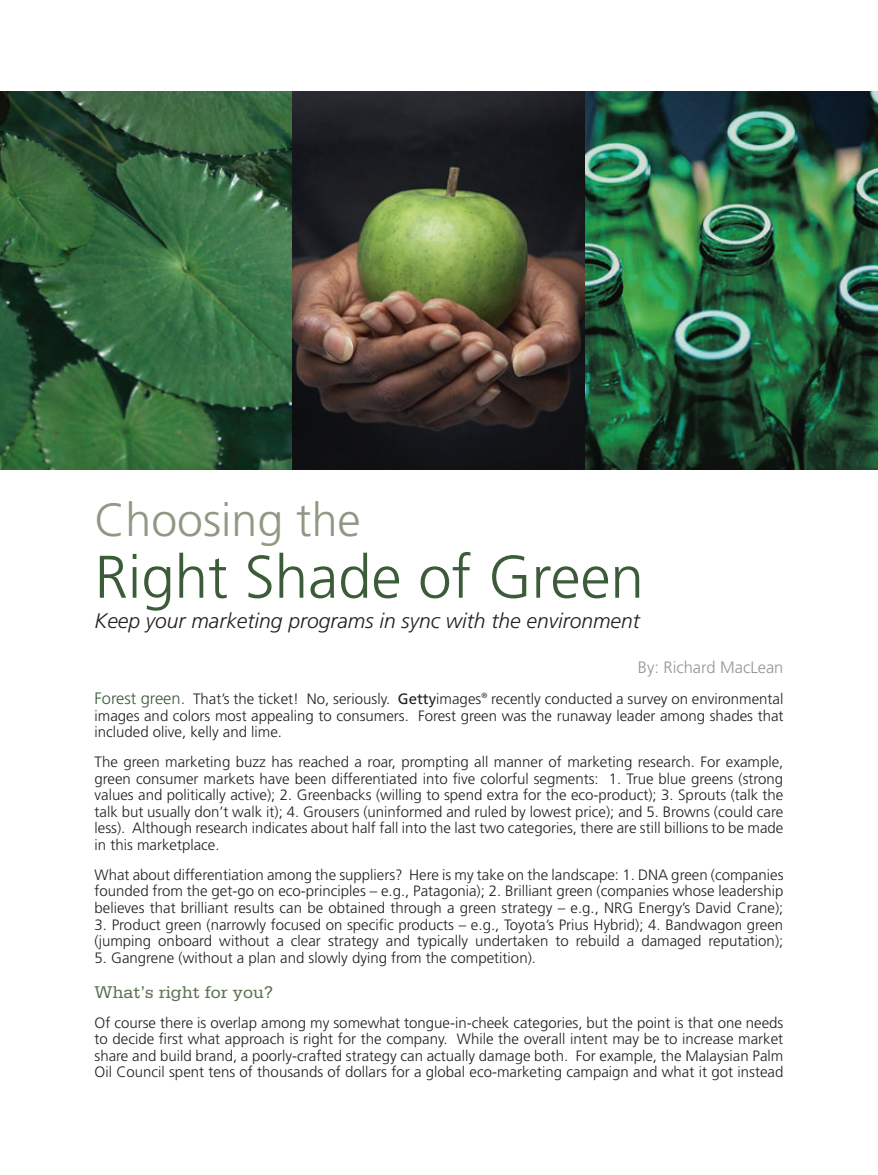
<style>
.page{position:relative;width:878px;height:1175px;background:#fff}
.page>*{position:absolute;margin:0;border:0;box-sizing:border-box;transform-origin:0 0}
.t1{font:300 60px "Frutiger";color:#3b5b39}
.t2{font:300 46.5px "Frutiger";color:#8e9883}
.t3{font:italic 300 21px "Frutiger";color:#231f20}
.Heading_2{font:18px "Serifa";color:#5d7153}
.t4{font:300 16.5px "Frutiger";color:#939598}
.t5{font:300 15px/16.5px "Frutiger";color:#231f20;text-align:justify}
.s1{font-size:16.5px;color:#3b5b39}
.s2{font-weight:400}
</style>
<div class="page">
<img style="left:0;top:92px;width:878px;height:378px">
<p class="t2" style="left:94px;top:494px;width:268px">Choosing the</p>
<p class="t1" style="left:94px;top:543px;width:551px">Right Shade of Green</p>
<p class="t3" style="left:94px;top:608px;width:546px">Keep your marketing programs in sync with the environment</p>
<p class="t4" style="left:638px;top:657px;width:147px">By: Richard MacLean</p>
<p class="t5" style="left:94px;top:691px;width:690px"><span class="s1">Forest green.</span> That’s the ticket! No, seriously. <span class="s2">Getty</span>images<sup>®</sup> recently conducted a survey on environmental images and colors most appealing to consumers. Forest green was the runaway leader among shades that included olive, kelly and lime.</p>
<p class="t5" style="left:94px;top:754px;width:690px">The green marketing buzz has reached a roar, prompting all manner of marketing research. For example, green consumer markets have been differentiated into five colorful segments: 1. True blue greens (strong values and politically active); 2. Greenbacks (willing to spend extra for the eco-product); 3. Sprouts (talk the talk but usually don’t walk it); 4. Grousers (uninformed and ruled by lowest price); and 5. Browns (could care less). Although research indicates about half fall into the last two categories, there are still billions to be made in this marketplace.</p>
<p class="t5" style="left:94px;top:866px;width:690px">What about differentiation among the suppliers? Here is my take on the landscape: 1. DNA green (companies founded from the get-go on eco-principles – e.g., Patagonia); 2. Brilliant green (companies whose leadership believes that brilliant results can be obtained through a green strategy – e.g., NRG Energy’s David Crane);</p>
<p class="t5" style="left:94px;top:916px;width:690px">3. Product green (narrowly focused on specific products – e.g., Toyota’s Prius Hybrid); 4. Bandwagon green (jumping onboard without a clear strategy and typically undertaken to rebuild a damaged reputation);</p>
<p class="t5" style="left:94px;top:949px;width:443px">5. Gangrene (without a plan and slowly dying from the competition).</p>
<p class="Heading_2" style="left:94px;top:981px;width:180px">What’s right for you?</p>
<p class="t5" style="left:94px;top:1014px;width:690px">Of course there is overlap among my somewhat tongue-in-cheek categories, but the point is that one needs to decide first what approach is right for the company. While the overall intent may be to increase market share and build brand, a poorly-crafted strategy can actually damage both. For example, the Malaysian Palm Oil Council spent tens of thousands of dollars for a global eco-marketing campaign and what it got instead</p>
</div>
